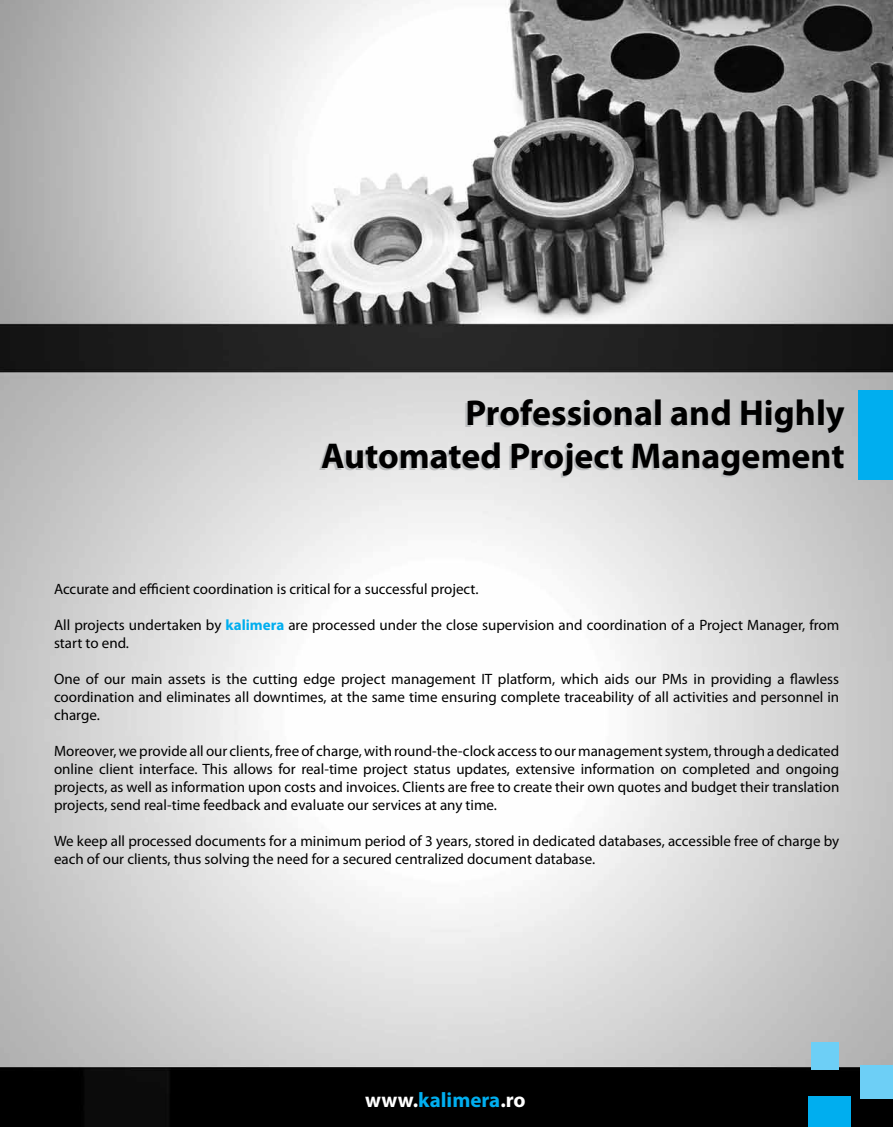
<style>
.page{position:relative;width:893px;height:1127px;background:#fff}
.page>*{position:absolute;margin:0;border:0;box-sizing:border-box;transform-origin:0 0}
.t1{font:700 36px/43.2px "Myriad Pro";color:#000;text-align:right}
.t2{font:700 21px "Myriad Pro";color:#00aeef}
.t3{font:15px/18px "Myriad Pro";color:#000}
.s1{font-weight:700;color:#00aeef}
.s2{color:#fff}
</style>
<div class="page">
<img style="left:0;top:0;width:893px;height:1127px">
<div style="left:859px;top:390px;width:34px;height:90px;background:#00aeef"></div>
<div style="left:811px;top:1042px;width:28px;height:27px;background:#6dcff6"></div>
<div style="left:861px;top:1065px;width:32px;height:34px;background:#6dcff6"></div>
<div style="left:808px;top:1096px;width:42px;height:31px;background:#00aeef"></div>
<h1 class="t1" style="left:321px;top:390px;width:525px">Professional and Highly<br>Automated Project Management</h1>
<p class="t3" style="left:54px;top:580px;width:426px">Accurate and efficient coordination is critical for a successful project.</p>
<p class="t3" style="left:54px;top:616px;width:787px">All projects undertaken by <span class="s1">kalimera</span> are processed under the close supervision and coordination of a Project Manager, from start to end.</p>
<p class="t3" style="left:54px;top:670px;width:787px;text-align:justify">One of our main assets is the cutting edge project management IT platform, which aids our PMs in providing a flawless coordination and eliminates all downtimes, at the same time ensuring complete traceability of all activities and personnel in charge.</p>
<p class="t3" style="left:54px;top:742px;width:787px;text-align:justify">Moreover, we provide all our clients, free of charge, with round-the-clock access to our management system, through a dedicated online client interface. This allows for real-time project status updates, extensive information on completed and ongoing projects, as well as information upon costs and invoices. Clients are free to create their own quotes and budget their translation projects, send real-time feedback and evaluate our services at any time.</p>
<p class="t3" style="left:54px;top:832px;width:787px">We keep all processed documents for a minimum period of 3 years, stored in dedicated databases, accessible free of charge by each of our clients, thus solving the need for a secured centralized document database.</p>
<h2 class="t2" style="left:365px;top:1086px;width:162px"><span class="s2">www.</span>kalimera<span class="s2">.ro</span></h2>
</div>
